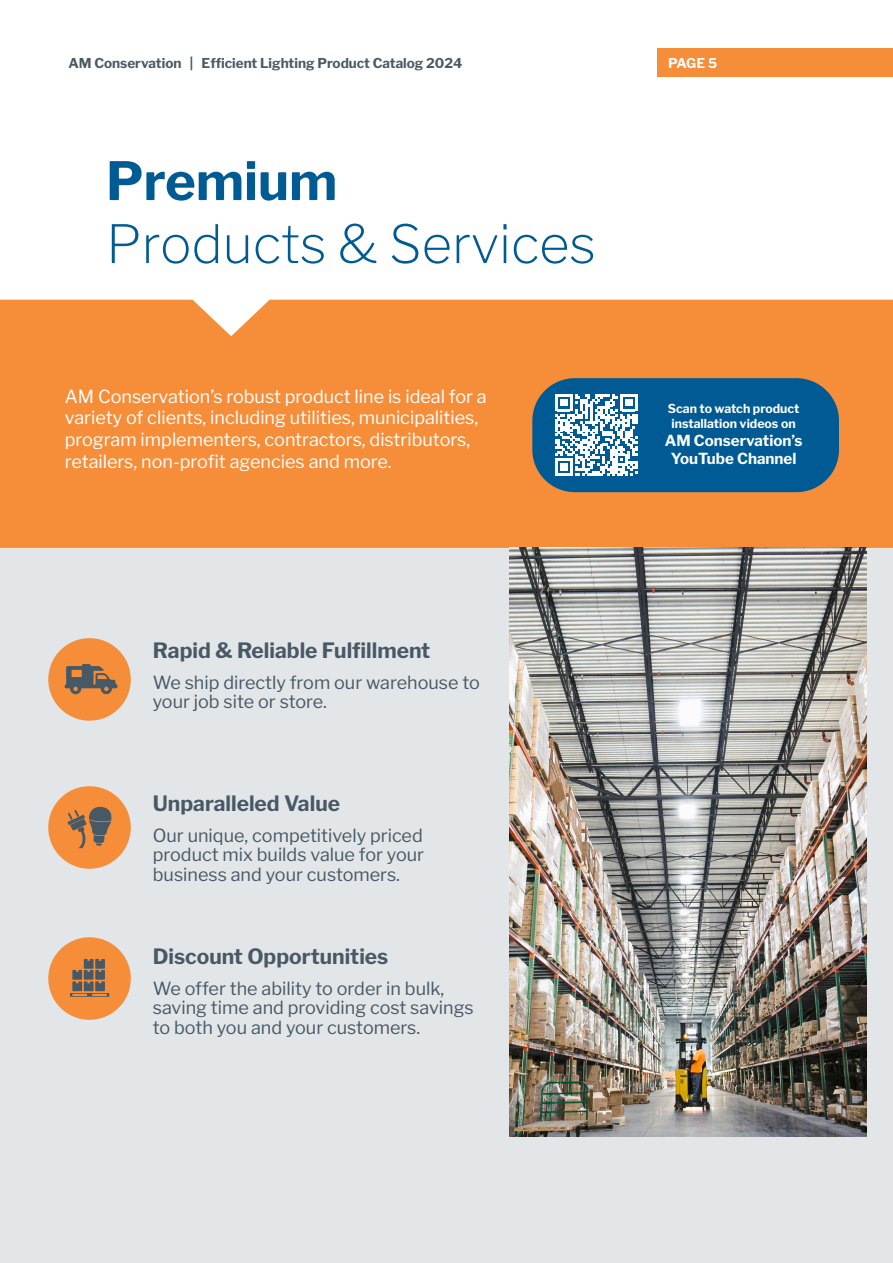
<style>
.page{position:relative;width:893px;height:1263px;background:#fff}
.page>*{position:absolute;margin:0;border:0;box-sizing:border-box;transform-origin:0 0}
.t1{font:200 52.5px "Libre Franklin";color:#005b94}
.t2{font:700 52.5px "Libre Franklin";color:#005b94}
.t3{font:700 21px "Libre Franklin";color:#485865}
.t4{font:18px/19.5px "Libre Franklin";color:#485865}
.t5{font:18px/21.6px "Libre Franklin";color:#fff}
.t6{font:700 15.15px "Libre Franklin";color:#fff}
.t7{font:700 13.5px "Libre Franklin";color:#485865}
.t8{font:700 13.5px "Libre Franklin";color:#fff}
.t9{font:700 12.3px/14.7px "Libre Franklin";color:#fff;text-align:center}
</style>
<div class="page">
<div style="left:0;top:485px;width:893px;height:778px;background:#e3e6e8"></div>
<div style="left:0;top:300px;width:893px;height:248px;background:#f68d39"></div>
<img style="left:510px;top:548px;width:356px;height:588px">
<div style="left:48px;top:638px;width:83px;height:83px;background:#f68d39;border-radius:50%"></div>
<div style="left:48px;top:786px;width:83px;height:83px;background:#f68d39;border-radius:50%"></div>
<div style="left:48px;top:937px;width:83px;height:83px;background:#f68d39;border-radius:50%"></div>
<svg style="left:64px;top:662px;width:54px;height:33px"></svg>
<svg style="left:70px;top:959px;width:39px;height:38px"></svg>
<svg style="left:67px;top:806px;width:45px;height:42px"></svg>
<div style="left:658px;top:49px;width:235px;height:28px;background:#f68d39"></div>
<div style="left:532px;top:378px;width:307px;height:114px;background:#005b94;border-radius:43px"></div>
<svg style="left:555px;top:394px;width:82px;height:82px"></svg>
<p class="t7" style="left:68px;top:53px;width:396px">AM Conservation | Efficient Lighting Product Catalog 2024</p>
<p class="t8" style="left:668px;top:53px;width:50px">PAGE 5</p>
<p class="t2" style="left:106px;top:140px;width:233px">Premium</p>
<p class="t1" style="left:106px;top:212px;width:491px">Products &amp; Services</p>
<p class="t5" style="left:65px;top:384px;width:423px">AM Conservation’s robust product line is ideal for a variety of clients, including utilities, municipalities, program implementers, contractors, distributors, retailers, non-profit agencies and more.</p>
<p class="t3" style="left:153px;top:634px;width:279px">Rapid &amp; Reliable Fulfillment</p>
<p class="t4" style="left:153px;top:671px;width:329px">We ship directly from our warehouse to your job site or store.</p>
<p class="t3" style="left:153px;top:787px;width:189px">Unparalleled Value</p>
<p class="t4" style="left:153px;top:824px;width:273px;text-align:justify">Our unique, competitively priced product mix builds value for your business and your customers.</p>
<p class="t3" style="left:153px;top:940px;width:237px">Discount Opportunities</p>
<p class="t4" style="left:153px;top:977px;width:322px">We offer the ability to order in bulk, saving time and providing cost savings to both you and your customers.</p>
<p class="t9" style="left:668px;top:400px;width:133px">Scan to watch product installation videos on</p>
<p class="t6" style="left:665px;top:429px;width:139px">AM Conservation’s</p>
<p class="t6" style="left:671px;top:447px;width:127px">YouTube Channel</p>
</div>
